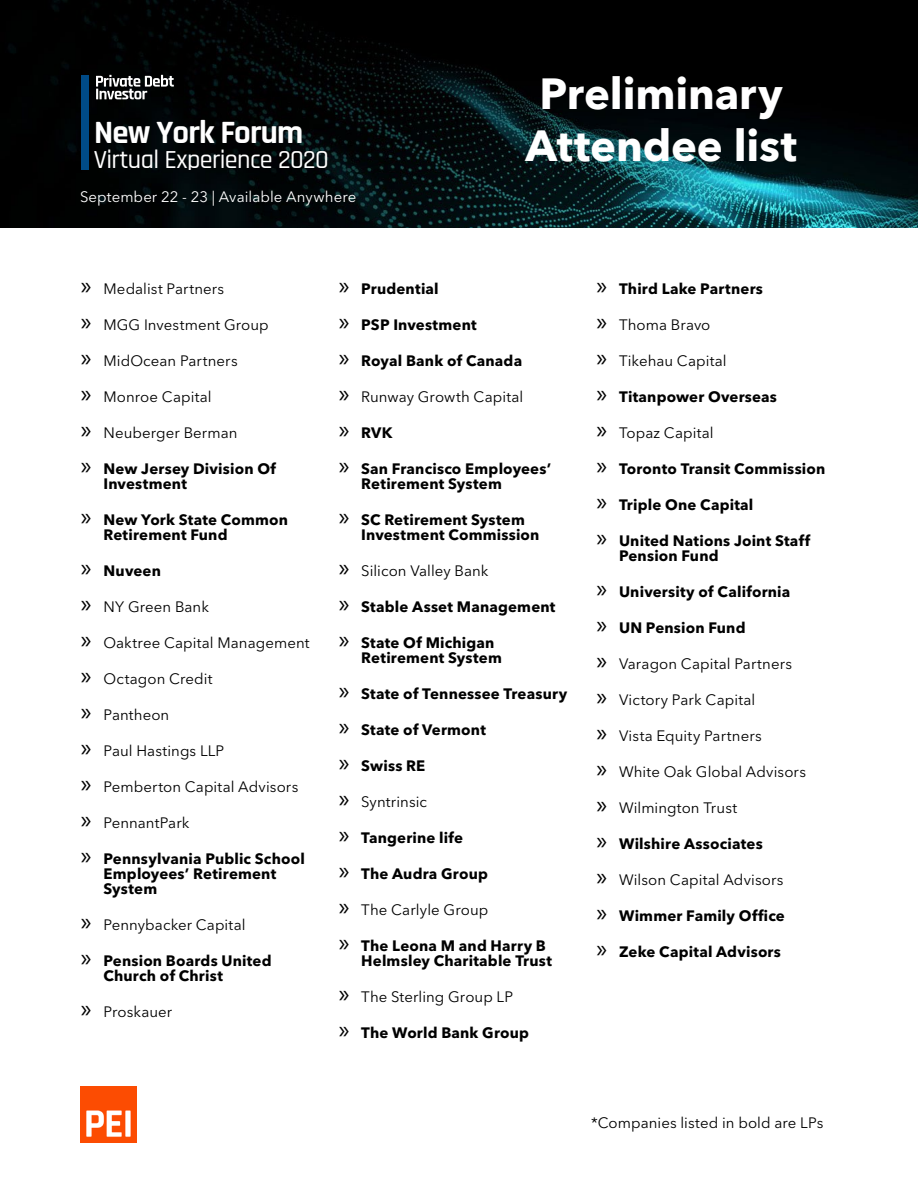
<style>
.page{position:relative;width:918px;height:1188px;background:#fff}
.page>*{position:absolute;margin:0;border:0;box-sizing:border-box;transform-origin:0 0}
.t1{font:700 43.5px/52.2px "Avenir Next";letter-spacing:-.005em;color:#fff;text-align:center}
.t2{font:700 32.85px "Rajdhani";letter-spacing:-.025em;color:#fff}
.t3{font:500 26.25px "Rajdhani";letter-spacing:-.025em;color:#fff}
.t4{font:700 15px/15px "Avenir Next LT Pro";letter-spacing:.01em;color:#000}
.t5{font:15px "Avenir Next LT Pro";letter-spacing:.005em;color:#000}
.t6{font:15px "Avenir Next LT Pro";letter-spacing:.005em;color:#fff}
.s1{font-family:"Myriad Pro";font-size:25.5px}
.s2{font-family:"Myriad Pro";font-weight:400;font-size:25.5px}
</style>
<div class="page">
<img style="left:0;top:0;width:918px;height:227px">
<div style="left:81px;top:75px;width:8px;height:94px;background:#004b87"></div>
<svg style="left:96px;top:75px;width:78px;height:24px"></svg>
<img style="left:80px;top:1086px;width:57px;height:57px">
<h2 class="t2" style="left:94px;top:110px;width:211px">New York Forum</h2>
<h3 class="t3" style="left:94px;top:141px;width:236px">Virtual Experience 2020</h3>
<p class="t6" style="left:80px;top:188px;width:278px">September 22 - 23 | Available Anywhere</p>
<h1 class="t1" style="left:525px;top:67px;width:273px">Preliminary<br>Attendee list</h1>
<p class="t5" style="left:81px;top:280px;width:145px"><span class="s1">»</span> Medalist Partners</p>
<p class="t5" style="left:81px;top:316px;width:189px"><span class="s1">»</span> MGG Investment Group</p>
<p class="t5" style="left:81px;top:352px;width:158px"><span class="s1">»</span> MidOcean Partners</p>
<p class="t5" style="left:81px;top:388px;width:132px"><span class="s1">»</span> Monroe Capital</p>
<p class="t5" style="left:81px;top:424px;width:158px"><span class="s1">»</span> Neuberger Berman</p>
<p class="t4" style="left:104px;top:461px;width:174px;text-indent:-23px"><span class="s2">»</span> New Jersey Division Of<br>Investment</p>
<p class="t4" style="left:104px;top:512px;width:186px;text-indent:-23px"><span class="s2">»</span> New York State Common<br>Retirement Fund</p>
<p class="t4" style="left:81px;top:563px;width:81px"><span class="s2">»</span> Nuveen</p>
<p class="t5" style="left:81px;top:598px;width:130px"><span class="s1">»</span> NY Green Bank</p>
<p class="t5" style="left:81px;top:634px;width:230px"><span class="s1">»</span> Oaktree Capital Management</p>
<p class="t5" style="left:81px;top:670px;width:133px"><span class="s1">»</span> Octagon Credit</p>
<p class="t5" style="left:81px;top:706px;width:90px"><span class="s1">»</span> Pantheon</p>
<p class="t5" style="left:81px;top:742px;width:145px"><span class="s1">»</span> Paul Hastings LLP</p>
<p class="t5" style="left:81px;top:778px;width:219px"><span class="s1">»</span> Pemberton Capital Advisors</p>
<p class="t5" style="left:81px;top:814px;width:110px"><span class="s1">»</span> PennantPark</p>
<p class="t4" style="left:104px;top:851px;width:203px;text-indent:-23px"><span class="s2">»</span> Pennsylvania Public School<br>Employees’ Retirement<br>System</p>
<p class="t5" style="left:81px;top:916px;width:166px"><span class="s1">»</span> Pennybacker Capital</p>
<p class="t4" style="left:104px;top:953px;width:170px;text-indent:-23px"><span class="s2">»</span> Pension Boards United<br>Church of Christ</p>
<p class="t5" style="left:81px;top:1003px;width:93px"><span class="s1">»</span> Proskauer</p>
<p class="t4" style="left:339px;top:281px;width:101px"><span class="s2">»</span> Prudential</p>
<p class="t4" style="left:339px;top:317px;width:140px"><span class="s2">»</span> PSP Investment</p>
<p class="t4" style="left:339px;top:353px;width:185px"><span class="s2">»</span> Royal Bank of Canada</p>
<p class="t5" style="left:339px;top:388px;width:186px"><span class="s1">»</span> Runway Growth Capital</p>
<p class="t4" style="left:339px;top:425px;width:55px"><span class="s2">»</span> RVK</p>
<p class="t4" style="left:361px;top:461px;width:191px;text-indent:-23px"><span class="s2">»</span> San Francisco Employees’<br>Retirement System</p>
<p class="t4" style="left:361px;top:512px;width:180px;text-indent:-23px"><span class="s2">»</span> SC Retirement System<br>Investment Commission</p>
<p class="t5" style="left:339px;top:562px;width:151px"><span class="s1">»</span> Silicon Valley Bank</p>
<p class="t4" style="left:339px;top:599px;width:218px"><span class="s2">»</span> Stable Asset Management</p>
<p class="t4" style="left:361px;top:635px;width:142px;text-indent:-23px"><span class="s2">»</span> State Of Michigan<br>Retirement System</p>
<p class="t4" style="left:339px;top:686px;width:230px"><span class="s2">»</span> State of Tennessee Treasury</p>
<p class="t4" style="left:339px;top:722px;width:149px"><span class="s2">»</span> State of Vermont</p>
<p class="t4" style="left:339px;top:758px;width:88px"><span class="s2">»</span> Swiss RE</p>
<p class="t5" style="left:339px;top:793px;width:90px"><span class="s1">»</span> Syntrinsic</p>
<p class="t4" style="left:339px;top:830px;width:126px"><span class="s2">»</span> Tangerine life</p>
<p class="t4" style="left:339px;top:866px;width:151px"><span class="s2">»</span> The Audra Group</p>
<p class="t5" style="left:339px;top:901px;width:151px"><span class="s1">»</span> The Carlyle Group</p>
<p class="t4" style="left:361px;top:938px;width:192px;text-indent:-23px"><span class="s2">»</span> The Leona M and Harry B<br>Helmsley Charitable Trust</p>
<p class="t5" style="left:339px;top:988px;width:176px"><span class="s1">»</span> The Sterling Group LP</p>
<p class="t4" style="left:339px;top:1025px;width:192px"><span class="s2">»</span> The World Bank Group</p>
<p class="t4" style="left:597px;top:281px;width:168px"><span class="s2">»</span> Third Lake Partners</p>
<p class="t5" style="left:597px;top:316px;width:115px"><span class="s1">»</span> Thoma Bravo</p>
<p class="t5" style="left:597px;top:352px;width:132px"><span class="s1">»</span> Tikehau Capital</p>
<p class="t4" style="left:597px;top:389px;width:182px"><span class="s2">»</span> Titanpower Overseas</p>
<p class="t5" style="left:597px;top:424px;width:119px"><span class="s1">»</span> Topaz Capital</p>
<p class="t4" style="left:597px;top:461px;width:230px"><span class="s2">»</span> Toronto Transit Commission</p>
<p class="t4" style="left:597px;top:497px;width:158px"><span class="s2">»</span> Triple One Capital</p>
<p class="t4" style="left:619px;top:533px;width:193px;text-indent:-23px"><span class="s2">»</span> United Nations Joint Staff<br>Pension Fund</p>
<p class="t4" style="left:597px;top:584px;width:195px"><span class="s2">»</span> University of California</p>
<p class="t4" style="left:597px;top:620px;width:151px"><span class="s2">»</span> UN Pension Fund</p>
<p class="t5" style="left:597px;top:655px;width:197px"><span class="s1">»</span> Varagon Capital Partners</p>
<p class="t5" style="left:597px;top:691px;width:160px"><span class="s1">»</span> Victory Park Capital</p>
<p class="t5" style="left:597px;top:727px;width:167px"><span class="s1">»</span> Vista Equity Partners</p>
<p class="t5" style="left:597px;top:763px;width:211px"><span class="s1">»</span> White Oak Global Advisors</p>
<p class="t5" style="left:597px;top:799px;width:142px"><span class="s1">»</span> Wilmington Trust</p>
<p class="t4" style="left:597px;top:836px;width:168px"><span class="s2">»</span> Wilshire Associates</p>
<p class="t5" style="left:597px;top:871px;width:188px"><span class="s1">»</span> Wilson Capital Advisors</p>
<p class="t4" style="left:597px;top:908px;width:190px"><span class="s2">»</span> Wimmer Family Office</p>
<p class="t4" style="left:597px;top:944px;width:186px"><span class="s2">»</span> Zeke Capital Advisors</p>
<p class="t5" style="left:591px;top:1114px;width:234px">*Companies listed in bold are LPs</p>
</div>
